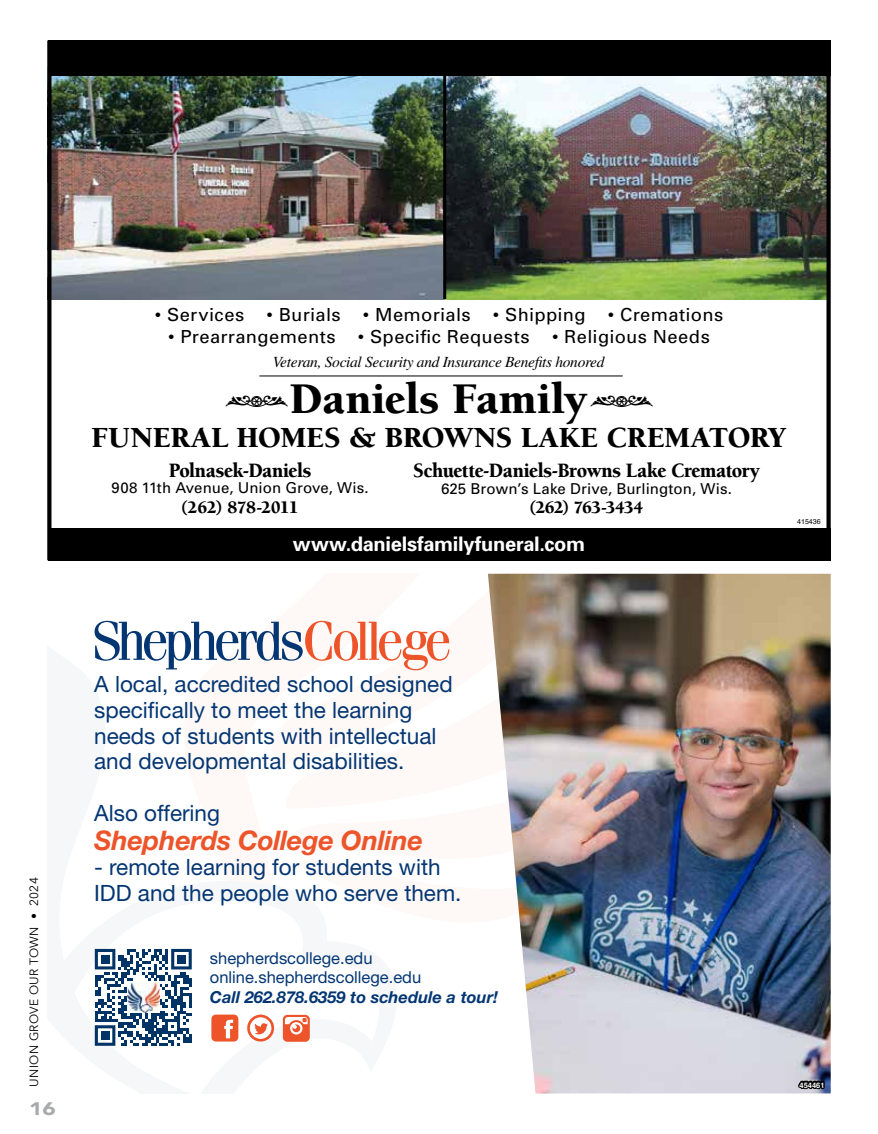
<style>
.page{position:relative;width:878px;height:1134px;background:#fff}
.page>*{position:absolute;margin:0;border:0;box-sizing:border-box;transform-origin:0 0}
.t1{font:900 45px "Berkeley";color:#000}
.t2{font:900 30px "Berkeley";letter-spacing:-.005em;color:#000}
.t3{font:italic 700 27px "Helvetica Neue LT Std";letter-spacing:-.01em;color:#ed542a}
.t4{font:22.5px/25.8px "Helvetica Neue LT Std";color:#043673}
.t5{font:900 21px "Berkeley";letter-spacing:-.02em;color:#000;scale:.93 1}
.t6{font:700 20.1px "Univers";letter-spacing:-.015em;color:#fff}
.t7{font:18px "Univers";letter-spacing:.02em;color:#000}
.t8{font:900 18px "Berkeley";letter-spacing:-.04em;color:#000}
.t9{font:900 18px "Avenir";color:#a7a9ac;scale:1.25 1}
.t10{font:16.5px/19.5px "Helvetica Neue LT Std";color:#043673}
.t11{font:italic 700 16.5px "Helvetica Neue LT Std";color:#043673}
.t12{font:italic 15.45px "Times";letter-spacing:-.02em;color:#000}
.t13{font:15px "Univers";letter-spacing:.005em;color:#000}
.t14{font:12px "Avenir Next";letter-spacing:.03em;color:#000}
.t15{font:700 7.5px "Helvetica";color:#fff}
.t16{font:7.05px "Helvetica";color:#000}
</style>
<div class="page">
<img style="left:446px;top:76px;width:379px;height:223px">
<img style="left:52px;top:76px;width:391px;height:223px">
<div style="left:48px;top:528px;width:782px;height:32px;background:#000"></div>
<hr style="left:260px;top:376px;width:362px;height:1px;background:#000">
<hr style="left:443px;top:74px;width:3px;height:225px;background:#000">
<div style="left:48px;top:40px;width:782px;height:36px;background:#000"></div>
<svg style="left:95px;top:949px;width:97px;height:97px"></svg>
<div style="left:101px;top:955px;width:8px;height:9px;background:#036"></div>
<div style="left:177px;top:955px;width:9px;height:9px;background:#036"></div>
<div style="left:101px;top:1031px;width:8px;height:9px;background:#036"></div>
<img style="left:127px;top:983px;width:32px;height:29px">
<svg style="left:247px;top:1015px;width:28px;height:27px"></svg>
<svg style="left:211px;top:1015px;width:27px;height:27px"></svg>
<svg style="left:283px;top:1015px;width:27px;height:27px"></svg>
<svg style="left:94px;top:621px;width:355px;height:49px"></svg>
<img style="left:488px;top:574px;width:342px;height:520px">
<svg style="left:795px;top:1078px;width:31px;height:14px"></svg>
<p class="t7" style="left:155px;top:303px;width:570px">• Services • Burials • Memorials • Shipping • Cremations</p>
<p class="t7" style="left:168px;top:326px;width:543px">• Prearrangements • Specific Requests • Religious Needs</p>
<p class="t12" style="left:273px;top:353px;width:333px">Veteran, Social Security and Insurance Benefits honored</p>
<h1 class="t1" style="left:289px;top:375px;width:299px">Daniels Family</h1>
<h2 class="t2" style="left:91px;top:422px;width:696px">FUNERAL HOMES &amp; BROWNS LAKE CREMATORY</h2>
<p class="t5" style="left:169px;top:459px;width:155px">Polnasek-Daniels</p>
<p class="t13" style="left:112px;top:478px;width:258px">908 11th Avenue, Union Grove, Wis.</p>
<p class="t8" style="left:181px;top:497px;width:119px">(262) 878-2011</p>
<p class="t5" style="left:413px;top:459px;width:374px">Schuette-Daniels-Browns Lake Crematory</p>
<p class="t13" style="left:441px;top:479px;width:292px">625 Brown’s Lake Drive, Burlington, Wis.</p>
<p class="t8" style="left:529px;top:498px;width:115px">(262) 763-3434</p>
<p class="t6" style="left:293px;top:531px;width:294px">www.danielsfamilyfuneral.com</p>
<p class="t16" style="left:797px;top:517px;width:25px">415436</p>
<p class="t14" style="left:24px;top:1087px;width:211px;rotate:-90deg">UNION GROVE OUR TOWN • 2024</p>
<p class="t9" style="left:29px;top:1098px;width:23px">16</p>
<p class="t4" style="left:94px;top:671px;width:360px">A local, accredited school designed specifically to meet the learning needs of students with intellectual and developmental disabilities.</p>
<p class="t4" style="left:94px;top:800px;width:127px">Also offering</p>
<p class="t3" style="left:94px;top:823px;width:330px">Shepherds College Online</p>
<p class="t4" style="left:94px;top:854px;width:369px">- remote learning for students with<br>IDD and the people who serve them.</p>
<p class="t10" style="left:210px;top:948px;width:213px">shepherdscollege.edu online.shepherdscollege.edu</p>
<p class="t11" style="left:210px;top:987px;width:289px">Call 262.878.6359 to schedule a tour!</p>
<p class="t15" style="left:799px;top:1081px;width:27px">454461</p>
</div>
